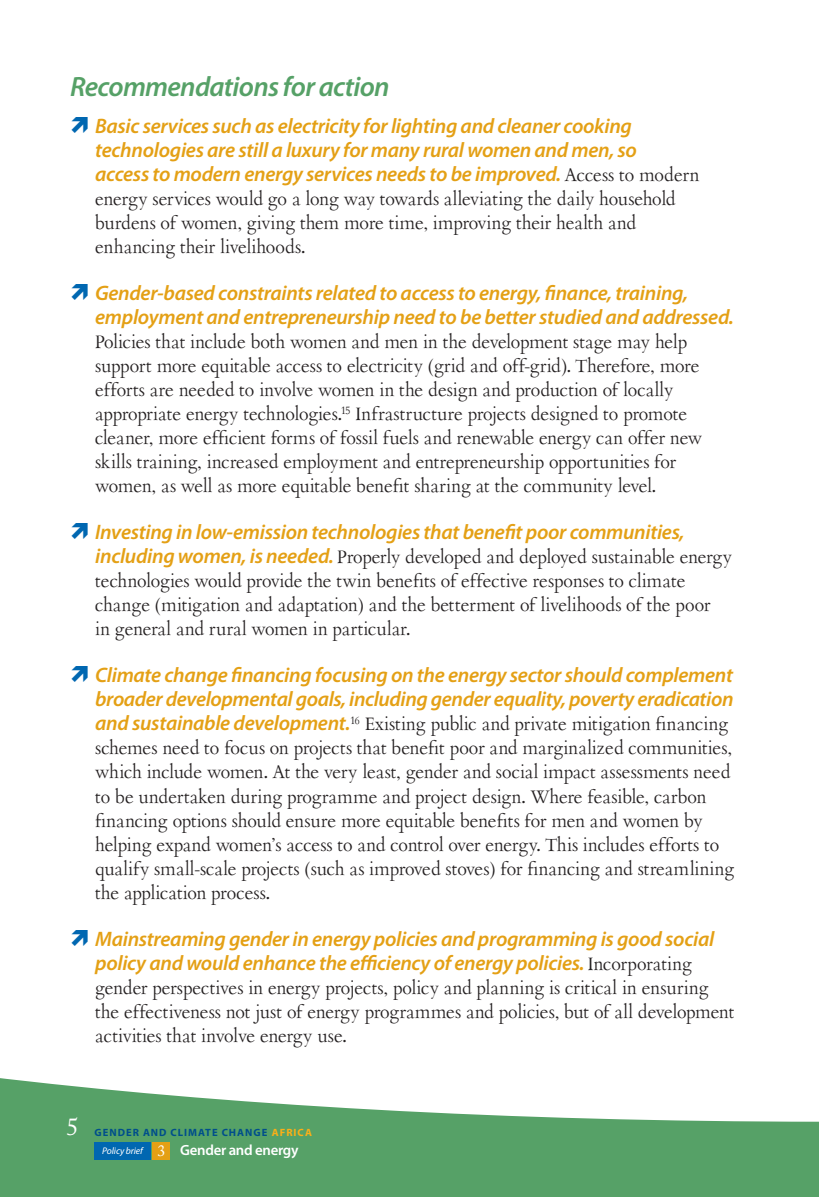
<style>
.page{position:relative;width:819px;height:1197px;background:#fff}
.page>*{position:absolute;margin:0;border:0;box-sizing:border-box;transform-origin:0 0}
.t1{font:italic 600 28px "Myriad Pro";letter-spacing:-.025em;color:#56a167}
.t2{font:24.5px "Adobe Caslon Pro";color:#fff}
.t3{font:italic 600 21px/24.2px "Myriad Pro";letter-spacing:-.015em;color:#e4a015}
.t4{font:19.25px/24.2px "Aetna JY Newstyle Roman";letter-spacing:-.005em;color:#231f20}
.t5{font:600 14.88px "Myriad Pro";letter-spacing:-.02em;color:#fff}
.t6{font:700 10.5px "Myriad Pro";letter-spacing:.095em;color:#004e8b}
.t7{font:italic 9.62px "Myriad Pro";letter-spacing:-.01em;color:#fff}
.s1{font-family:"Aetna JY Newstyle Roman";font-weight:400;font-style:normal;font-size:19.25px;color:#231f20}
.s2{font-family:"Myriad Pro";font-weight:600;font-style:italic;font-size:21px;color:#e4a015}
.s3{color:#fcaf17}
.s4{font-family:"Adobe Caslon";font-style:normal;font-size:15.75px}
</style>
<div class="page">
<svg style="left:0;top:1078px;width:819px;height:119px;fill:#56a167"></svg>
<div style="left:94px;top:1142px;width:57px;height:17px;background:#0067b1"></div>
<div style="left:153px;top:1142px;width:17px;height:17px;background:#e4a015"></div>
<h1 class="t1" style="left:70px;top:69px;width:321px">Recommendations for action</h1>
<p class="t3" style="left:95px;top:113px;width:606px">Basic services such as electricity for lighting and cleaner cooking technologies are still a luxury for many rural women and men, so<br>access to modern energy services needs to be improved. <span class="s1">Access to modern</span></p>
<p class="t4" style="left:95px;top:187px;width:582px">energy services would go a long way towards alleviating the daily household burdens of women, giving them more time, improving their health and enhancing their livelihoods.</p>
<p class="t3" style="left:95px;top:280px;width:640px">Gender-based constraints related to access to energy, finance, training, employment and entrepreneurship need to be better studied and addressed.</p>
<p class="t4" style="left:95px;top:330px;width:608px">Policies that include both women and men in the development stage may help support more equitable access to electricity (grid and off-grid). Therefore, more efforts are needed to involve women in the design and production of locally appropriate energy technologies.<sup>15</sup> Infrastructure projects designed to promote cleaner, more efficient forms of fossil fuels and renewable energy can offer new skills training, increased employment and entrepreneurship opportunities for women, as well as more equitable benefit sharing at the community level.</p>
<p class="t3" style="left:95px;top:520px;width:591px">Investing in low-emission technologies that benefit poor communities,</p>
<p class="t4" style="left:95px;top:545px;width:639px"><span class="s2">including women, is needed.</span> Properly developed and deployed sustainable energy technologies would provide the twin benefits of effective responses to climate change (mitigation and adaptation) and the betterment of livelihoods of the poor<br>in general and rural women in particular.</p>
<p class="t3" style="left:95px;top:663px;width:640px">Climate change financing focusing on the energy sector should complement broader developmental goals, including gender equality, poverty eradication</p>
<p class="t4" style="left:95px;top:712px;width:641px"><span class="s2">and sustainable development.</span><sup>16</sup> Existing public and private mitigation financing schemes need to focus on projects that benefit poor and marginalized communities, which include women. At the very least, gender and social impact assessments need to be undertaken during programme and project design. Where feasible, carbon financing options should ensure more equitable benefits for men and women by helping expand women’s access to and control over energy. This includes efforts to qualify small-scale projects (such as improved stoves) for financing and streamlining the application process.</p>
<p class="t3" style="left:95px;top:926px;width:621px">Mainstreaming gender in energy policies and programming is good social policy and would enhance the efficiency of energy policies. <span class="s1">Incorporating</span></p>
<p class="t4" style="left:95px;top:976px;width:641px">gender perspectives in energy projects, policy and planning is critical in ensuring the effectiveness not just of energy programmes and policies, but of all development activities that involve energy use.</p>
<p class="t2" style="left:66px;top:1113px;width:14px">5</p>
<p class="t6" style="left:95px;top:1125px;width:219px">GENDER AND CLIMATE CHANGE <span class="s3">AFRICA</span></p>
<p class="t5" style="left:180px;top:1141px;width:120px">Gender and energy</p>
<p class="t7" style="left:102px;top:1145px;width:65px">Policy brief <span class="s4">3</span></p>
</div>
